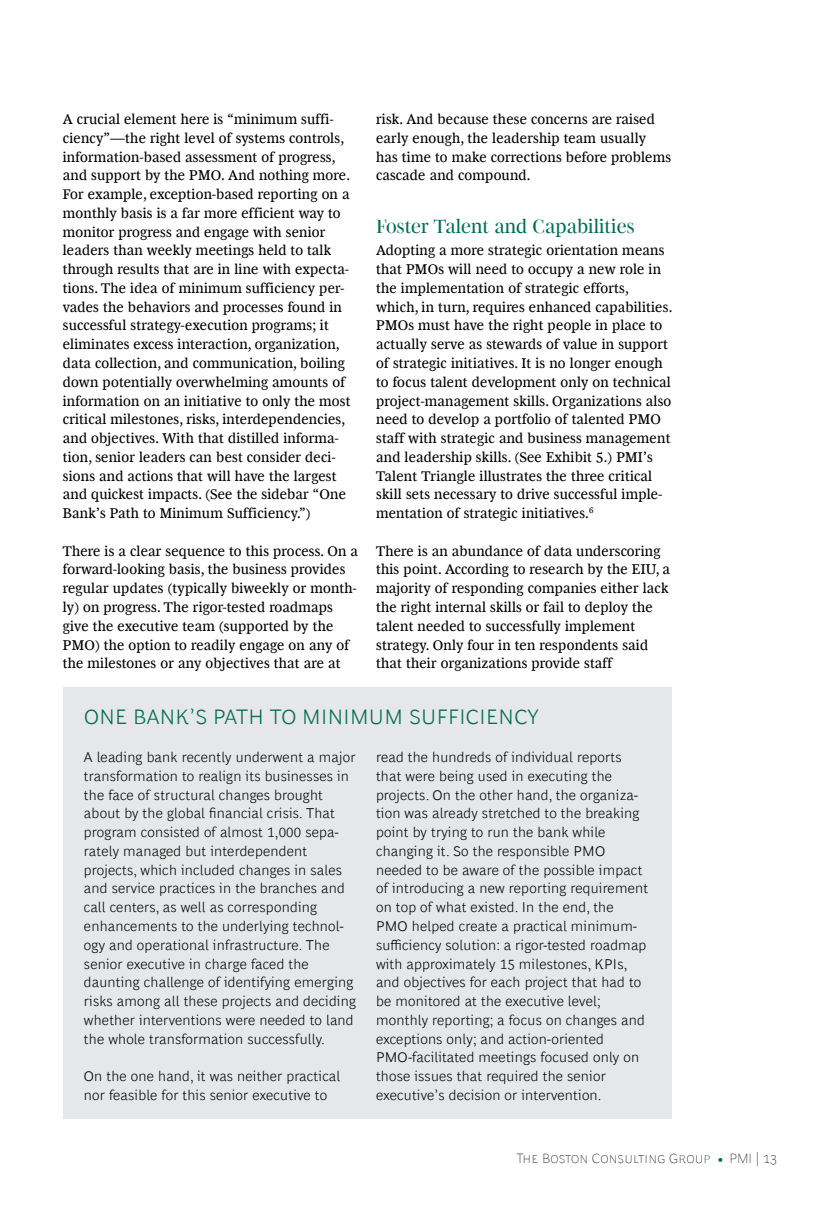
<style>
.page{position:relative;width:840px;height:1211px;background:#fff}
.page>*{position:absolute;margin:0;border:0;box-sizing:border-box;transform-origin:0 0}
.t1{font:300 21px "Henderson BCG Sans";letter-spacing:.015em;color:#006f51}
.t2{font:19.5px "Henderson BCG Serif Head";letter-spacing:.005em;color:#006f51}
.t3{font:14.25px/18.8px "Henderson BCG Serif";letter-spacing:.015em;color:#000}
.t4{font:300 14.25px/18.8px "Henderson BCG Sans";letter-spacing:.015em;color:#000}
.t5{font:100 13.5px "Henderson BCG Sans";letter-spacing:-.01em;color:#000}
.s1{font-weight:400;font-size:12px;color:#006f51}
</style>
<div class="page">
<div style="left:63px;top:686px;width:608px;height:432px;background:#e6e7e8"></div>
<p class="t3" style="left:63px;top:109px;width:289px">A crucial element here is “minimum suffi&shy;ciency”—the right level of systems controls, information-based assessment of progress, and support by the PMO. And nothing more.<br>For example, exception-based reporting on a monthly basis is a far more efficient way to monitor progress and engage with senior leaders than weekly meetings held to talk through results that are in line with expecta&shy;tions. The idea of minimum sufficiency per&shy;vades the behaviors and processes found in successful strategy-execution programs; it eliminates excess interaction, organization, data collection, and communication, boiling down potentially overwhelming amounts of information on an initiative to only the most critical milestones, risks, interdependencies, and objectives. With that distilled informa&shy;tion, senior leaders can best consider deci&shy;sions and actions that will have the largest and quickest impacts. (See the sidebar “One Bank’s Path to Minimum Sufficiency.”)</p>
<p class="t3" style="left:63px;top:540px;width:297px">There is a clear sequence to this process. On a forward-looking basis, the business provides regular updates (typically biweekly or month&shy;ly) on progress. The rigor-tested roadmaps give the executive team (supported by the PMO) the option to readily engage on any of the milestones or any objectives that are at</p>
<p class="t3" style="left:376px;top:109px;width:296px">risk. And because these concerns are raised early enough, the leadership team usually has time to make corrections before problems cascade and compound.</p>
<h2 class="t2" style="left:376px;top:211px;width:260px">Foster Talent and Capabilities</h2>
<p class="t3" style="left:376px;top:240px;width:298px">Adopting a more strategic orientation means that PMOs will need to occupy a new role in the implementation of strategic efforts, which, in turn, requires enhanced capabilities.<br>PMOs must have the right people in place to actually serve as stewards of value in support of strategic initiatives. It is no longer enough to focus talent development only on technical project-management skills. Organizations also need to develop a portfolio of talented PMO staff with strategic and business management and leadership skills. (See Exhibit 5.) PMI’s Talent Triangle illustrates the three critical skill sets necessary to drive successful imple&shy;mentation of strategic initiatives.<sup>6</sup></p>
<p class="t3" style="left:376px;top:540px;width:295px">There is an abundance of data underscoring this point. According to research by the EIU, a majority of responding companies either lack the right internal skills or fail to deploy the talent needed to successfully implement strategy. Only four in ten respondents said that their organizations provide staff</p>
<h1 class="t1" style="left:84px;top:701px;width:456px">ONE BANK’S PATH TO MINIMUM SUFFICIENCY</h1>
<p class="t4" style="left:84px;top:746px;width:273px">A leading bank recently underwent a major transformation to realign its businesses in the face of structural changes brought about by the global financial crisis. That program consisted of almost 1,000 sepa&shy;rately managed but interdependent projects, which included changes in sales and service practices in the branches and call centers, as well as corresponding enhancements to the underlying technol&shy;ogy and operational infrastructure. The senior executive in charge faced the daunting challenge of identifying emerging risks among all these projects and deciding whether interventions were needed to land the whole transformation successfully.</p>
<p class="t4" style="left:84px;top:1065px;width:258px">On the one hand, it was neither practical nor feasible for this senior executive to</p>
<p class="t4" style="left:376px;top:746px;width:274px">read the hundreds of individual reports that were being used in executing the projects. On the other hand, the organiza&shy;tion was already stretched to the breaking point by trying to run the bank while changing it. So the responsible PMO needed to be aware of the possible impact of introducing a new reporting requirement on top of what existed. In the end, the PMO helped create a practical minimum&shy;sufficiency solution: a rigor-tested roadmap with approximately 15 milestones, KPIs, and objectives for each project that had to be monitored at the executive level; monthly reporting; a focus on changes and exceptions only; and action-oriented PMO-facilitated meetings focused only on those issues that required the senior executive’s decision or intervention.</p>
<p class="t5" style="left:516px;top:1147px;width:262px">The Boston Consulting Group <span class="s1">•</span> PMI | 13</p>
</div>
